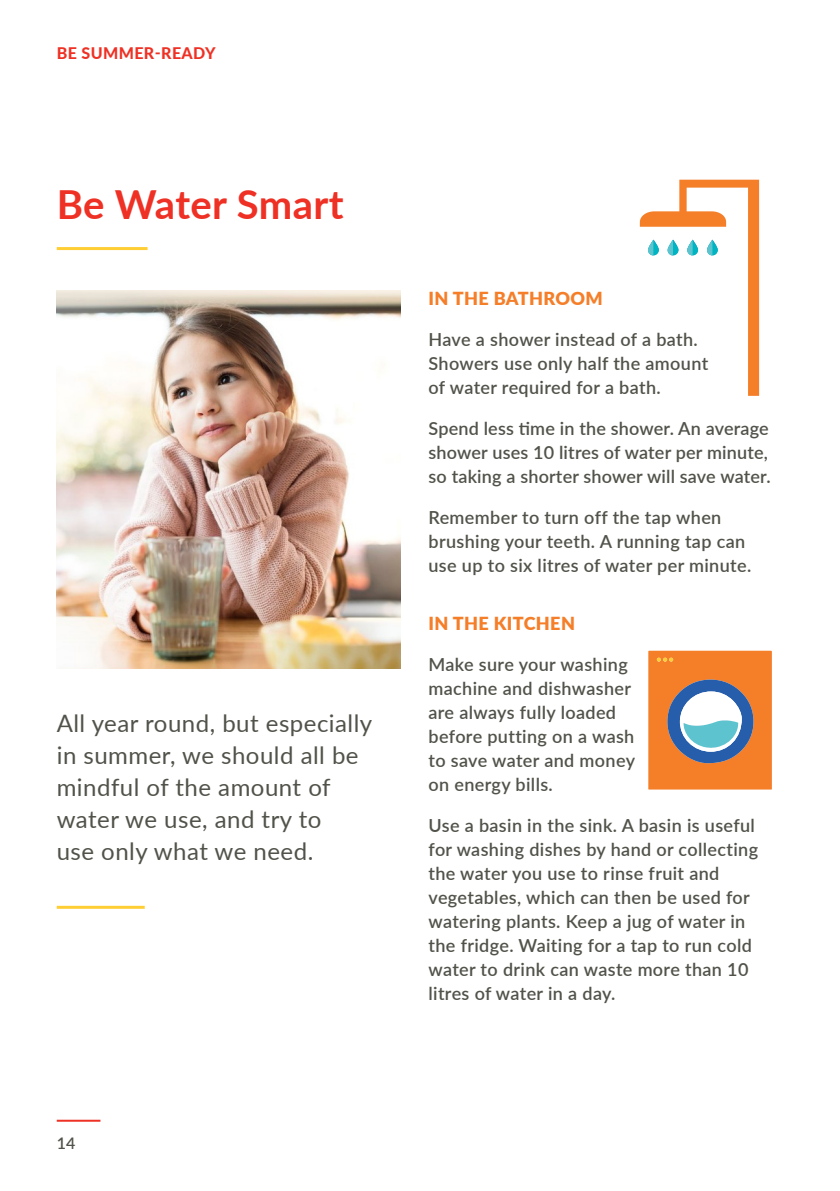
<style>
.page{position:relative;width:840px;height:1191px;background:#fff}
.page>*{position:absolute;margin:0;border:0;box-sizing:border-box;transform-origin:0 0}
.t1{font:700 40px "Lato";letter-spacing:.005em;color:#ee3124}
.t2{font:24px/32px "Lato";letter-spacing:.02em;color:#51534a}
.t3{font:600 18px/24px "Lato";letter-spacing:.02em;color:#51534a}
.t4{font:900 18px "Lato";letter-spacing:.02em;color:#f57e29}
.t5{font:800 16px "Lato";letter-spacing:.025em;color:#ee3124}
.t6{font:600 16px "Lato";color:#51534a}
</style>
<div class="page">
<hr style="left:57px;top:1119px;width:43px;height:2px;background:#ee3124">
<svg style="left:648px;top:650px;width:123px;height:139px;background:#cb8c61"></svg>
<hr style="left:57px;top:247px;width:90px;height:3px;background:#ffce35">
<hr style="left:57px;top:905px;width:88px;height:3px;background:#ffce35">
<img style="left:57px;top:290px;width:343px;height:378px">
<svg style="left:639px;top:180px;width:119px;height:216px"></svg>
<p class="t5" style="left:57px;top:42px;width:160px">BE SUMMER-READY</p>
<h1 class="t1" style="left:57px;top:175px;width:288px">Be Water Smart</h1>
<h2 class="t2" style="left:57px;top:706px;width:317px">All year round, but especially in summer, we should all be mindful of the amount of water we use, and try to<br>use only what we need.</h2>
<p class="t6" style="left:57px;top:1131px;width:20px">14</p>
<p class="t4" style="left:428px;top:285px;width:176px">IN THE BATHROOM</p>
<p class="t3" style="left:428px;top:326px;width:281px">Have a shower instead of a bath.<br>Showers use only half the amount of water required for a bath.</p>
<p class="t3" style="left:428px;top:415px;width:343px">Spend less time in the shower. An average shower uses 10 litres of water per minute, so taking a shorter shower will save water.</p>
<p class="t3" style="left:428px;top:504px;width:324px">Remember to turn off the tap when brushing your teeth. A running tap can use up to six litres of water per minute.</p>
<p class="t4" style="left:428px;top:610px;width:148px">IN THE KITCHEN</p>
<p class="t3" style="left:428px;top:651px;width:208px">Make sure your washing machine and dishwasher are always fully loaded before putting on a wash to save water and money on energy bills.</p>
<p class="t3" style="left:428px;top:812px;width:331px">Use a basin in the sink. A basin is useful for washing dishes by hand or collecting the water you use to rinse fruit and vegetables, which can then be used for watering plants. Keep a jug of water in the fridge. Waiting for a tap to run cold water to drink can waste more than 10 litres of water in a day.</p>
</div>
